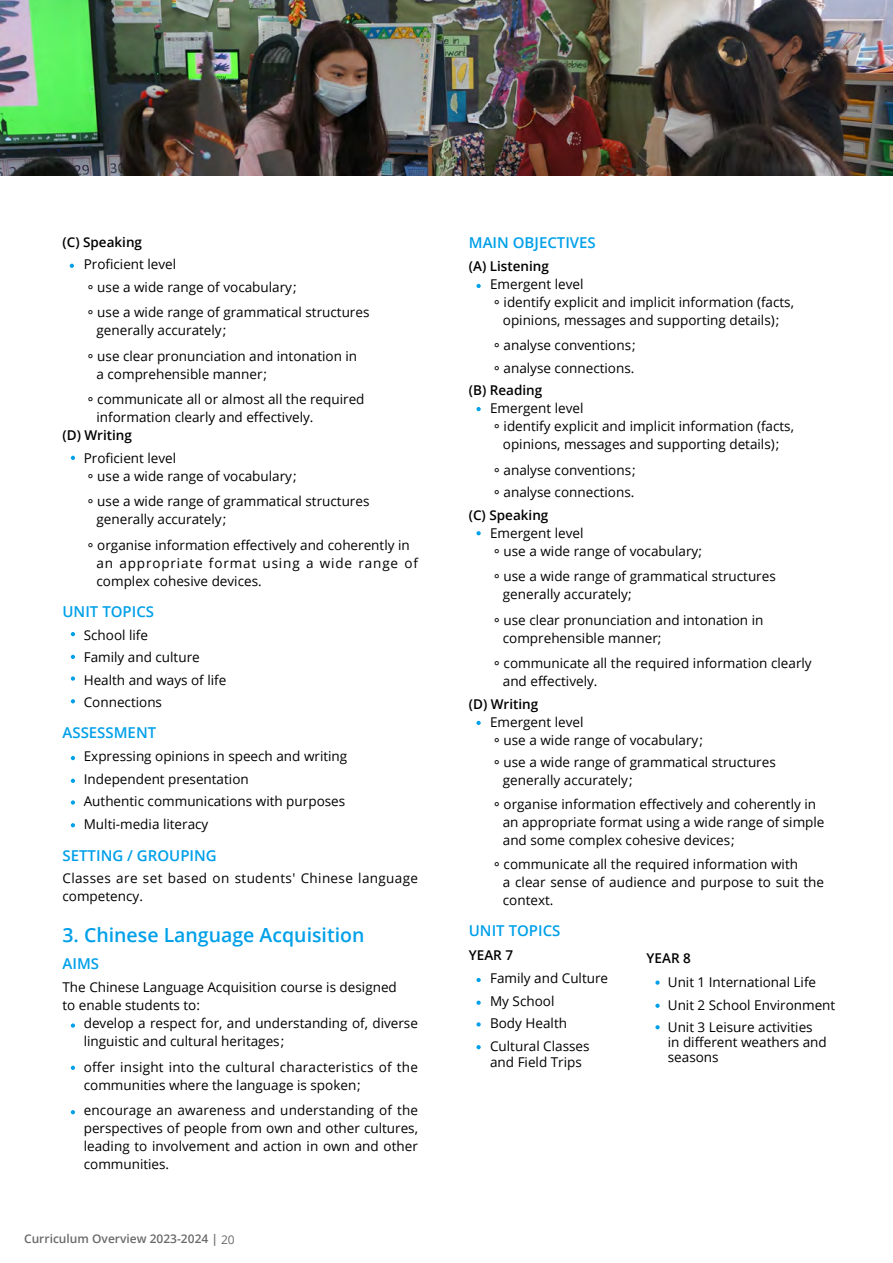
<style>
.page{position:relative;width:893px;height:1263px;background:#fff}
.page>*{position:absolute;margin:0;border:0;box-sizing:border-box;transform-origin:0 0}
.t1{font:600 19.5px "Open Sans";color:#00a0e9}
.t2{font:600 15px "Open Sans";color:#00a0e9}
.t3{font:13.5px/18px "Open Sans";color:#000}
.t4{font:600 13.5px "Open Sans";color:#000}
.t5{font:13.5px/18px "Open Sans";letter-spacing:.025em;color:#000}
.t6{font:600 12px "Open Sans";color:#6b696a}
.s1{font-family:"jf openhuninn 1.0"}
.s2{font-weight:400}
</style>
<div class="page">
<img style="left:0;top:0;width:893px;height:176px">
<svg style="left:71px;top:632px;width:4px;height:4px"></svg>
<svg style="left:476px;top:284px;width:5px;height:4px"></svg>
<svg style="left:476px;top:407px;width:5px;height:4px"></svg>
<svg style="left:476px;top:721px;width:5px;height:4px"></svg>
<svg style="left:476px;top:531px;width:5px;height:4px"></svg>
<svg style="left:71px;top:456px;width:4px;height:4px"></svg>
<svg style="left:71px;top:756px;width:4px;height:4px"></svg>
<svg style="left:476px;top:978px;width:5px;height:4px"></svg>
<svg style="left:71px;top:1023px;width:4px;height:5px"></svg>
<svg style="left:71px;top:676px;width:4px;height:5px"></svg>
<svg style="left:71px;top:800px;width:4px;height:5px"></svg>
<svg style="left:476px;top:1022px;width:5px;height:4px"></svg>
<svg style="left:71px;top:655px;width:4px;height:4px"></svg>
<svg style="left:71px;top:779px;width:4px;height:4px"></svg>
<svg style="left:476px;top:1000px;width:5px;height:5px"></svg>
<svg style="left:71px;top:1066px;width:4px;height:4px"></svg>
<svg style="left:71px;top:699px;width:4px;height:4px"></svg>
<svg style="left:71px;top:823px;width:4px;height:4px"></svg>
<svg style="left:476px;top:1045px;width:5px;height:4px"></svg>
<svg style="left:71px;top:1110px;width:4px;height:4px"></svg>
<svg style="left:70px;top:264px;width:4px;height:4px"></svg>
<svg style="left:655px;top:980px;width:5px;height:5px"></svg>
<svg style="left:655px;top:1025px;width:5px;height:4px"></svg>
<svg style="left:655px;top:1004px;width:5px;height:4px"></svg>
<p class="t4" style="left:63px;top:232px;width:81px">(C) Speaking</p>
<p class="t3" style="left:84px;top:253px;width:214px;line-height:22.5px">Proficient level<br><span class="s1">。</span>use a wide range of vocabulary;</p>
<p class="t3" style="left:97px;top:303px;width:274px;text-indent:-13px"><span class="s1">。</span>use a wide range of grammatical structures generally accurately;</p>
<p class="t3" style="left:97px;top:346px;width:262px;text-indent:-13px"><span class="s1">。</span>use clear pronunciation and intonation in a comprehensible manner;</p>
<p class="t3" style="left:97px;top:390px;width:269px;text-indent:-13px"><span class="s1">。</span>communicate all or almost all the required information clearly and effectively.</p>
<p class="t4" style="left:63px;top:426px;width:71px">(D) Writing</p>
<p class="t3" style="left:84px;top:448px;width:214px">Proficient level<br><span class="s1">。</span>use a wide range of vocabulary;</p>
<p class="t3" style="left:97px;top:492px;width:274px;text-indent:-13px"><span class="s1">。</span>use a wide range of grammatical structures generally accurately;</p>
<p class="t3" style="left:97px;top:535px;width:323px;text-indent:-13px"><span class="s1">。</span>organise information effectively and coherently in an appropriate format using a wide range of complex cohesive devices.</p>
<p class="t2" style="left:63px;top:601px;width:93px">UNIT TOPICS</p>
<p class="t3" style="left:84px;top:623px;width:144px;line-height:22.5px">School life<br>Family and culture<br>Health and ways of life<br>Connections</p>
<p class="t2" style="left:63px;top:723px;width:95px">ASSESSMENT</p>
<p class="t3" style="left:84px;top:744px;width:265px;line-height:22.5px">Expressing opinions in speech and writing Independent presentation<br>Authentic communications with purposes Multi-media literacy</p>
<p class="t2" style="left:63px;top:846px;width:156px">SETTING / GROUPING</p>
<p class="t5" style="left:63px;top:868px;width:357px">Classes are set based on students' Chinese language competency.</p>
<h1 class="t1" style="left:63px;top:921px;width:303px">3. Chinese Language Acquisition</h1>
<p class="t2" style="left:63px;top:954px;width:38px">AIMS</p>
<p class="t3" style="left:63px;top:978px;width:336px">The Chinese Language Acquisition course is designed to enable students to:</p>
<p class="t3" style="left:84px;top:1014px;width:336px">develop a respect for, and understanding of, diverse linguistic and cultural heritages;</p>
<p class="t3" style="left:84px;top:1057px;width:336px">offer insight into the cultural characteristics of the communities where the language is spoken;</p>
<p class="t3" style="left:84px;top:1101px;width:336px;text-align:justify">encourage an awareness and understanding of the perspectives of people from own and other cultures, leading to involvement and action in own and other communities.</p>
<p class="t6" style="left:24px;top:1230px;width:212px">Curriculum Overview 2023-2024 | <span class="s2">20</span></p>
<p class="t2" style="left:469px;top:232px;width:129px">MAIN OBJECTIVES</p>
<p class="t4" style="left:469px;top:256px;width:82px">(A) Listening</p>
<p class="t3" style="left:490px;top:274px;width:95px">Emergent level</p>
<p class="t3" style="left:490px;top:292px;width:305px"><span class="s1">。</span>identify explicit and implicit information (facts,</p>
<p class="t3" style="left:503px;top:310px;width:278px">opinions, messages and supporting details);</p>
<p class="t3" style="left:490px;top:336px;width:147px"><span class="s1">。</span>analyse conventions;</p>
<p class="t3" style="left:490px;top:358px;width:146px"><span class="s1">。</span>analyse connections.</p>
<p class="t4" style="left:469px;top:381px;width:75px">(B) Reading</p>
<p class="t3" style="left:490px;top:399px;width:95px">Emergent level</p>
<p class="t3" style="left:490px;top:417px;width:305px"><span class="s1">。</span>identify explicit and implicit information (facts,</p>
<p class="t3" style="left:503px;top:435px;width:278px">opinions, messages and supporting details);</p>
<p class="t3" style="left:490px;top:460px;width:147px"><span class="s1">。</span>analyse conventions;</p>
<p class="t3" style="left:490px;top:483px;width:146px"><span class="s1">。</span>analyse connections.</p>
<p class="t4" style="left:469px;top:505px;width:81px">(C) Speaking</p>
<p class="t3" style="left:490px;top:523px;width:213px">Emergent level<br><span class="s1">。</span>use a wide range of vocabulary;</p>
<p class="t3" style="left:503px;top:567px;width:274px;text-indent:-13px"><span class="s1">。</span>use a wide range of grammatical structures generally accurately;</p>
<p class="t3" style="left:503px;top:610px;width:262px;text-indent:-13px"><span class="s1">。</span>use clear pronunciation and intonation in comprehensible manner;</p>
<p class="t3" style="left:503px;top:654px;width:310px;text-indent:-13px"><span class="s1">。</span>communicate all the required information clearly and effectively.</p>
<p class="t4" style="left:469px;top:694px;width:71px">(D) Writing</p>
<p class="t3" style="left:490px;top:712px;width:214px">Emergent level<br><span class="s1">。</span>use a wide range of vocabulary;</p>
<p class="t3" style="left:503px;top:753px;width:274px;text-indent:-13px"><span class="s1">。</span>use a wide range of grammatical structures generally accurately;</p>
<p class="t3" style="left:503px;top:795px;width:323px;text-indent:-13px"><span class="s1">。</span>organise information effectively and coherently in an appropriate format using a wide range of simple and some complex cohesive devices;</p>
<p class="t3" style="left:503px;top:855px;width:323px;text-indent:-13px"><span class="s1">。</span>communicate all the required information with<br>a clear sense of audience and purpose to suit the context.</p>
<p class="t2" style="left:469px;top:921px;width:93px">UNIT TOPICS</p>
<p class="t4" style="left:469px;top:946px;width:46px">YEAR 7</p>
<p class="t3" style="left:490px;top:966px;width:120px;line-height:22.5px">Family and Culture<br>My School<br>Body Health<br>Cultural Classes</p>
<p class="t3" style="left:490px;top:1053px;width:93px">and Field Trips</p>
<p class="t4" style="left:647px;top:949px;width:46px">YEAR 8</p>
<p class="t3" style="left:668px;top:971px;width:169px;line-height:22.5px">Unit 1 International Life<br>Unit 2 School Environment<br>Unit 3 Leisure activities</p>
<p class="t3" style="left:668px;top:1035px;width:161px;line-height:15px">in different weathers and seasons</p>
</div>
